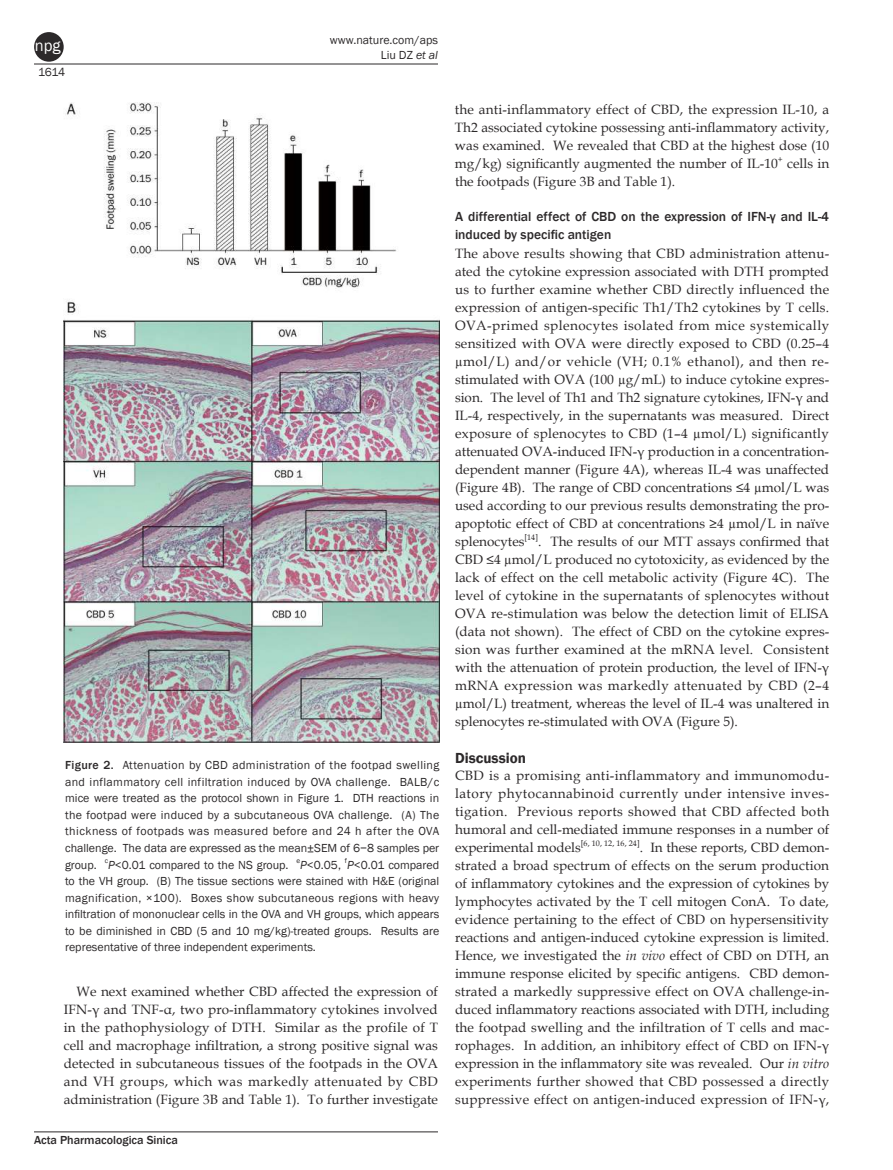
<style>
.page{position:relative;width:893px;height:1170px;background:#fff}
.page>*{position:absolute;margin:0;border:0;box-sizing:border-box;transform-origin:0 0}
.t1{font:16.5px "Franklin Gothic";color:#fff}
.t2{font:600 15px "Franklin Gothic";color:#2c292a}
.t3{font:13.5px/18px "Book Antiqua";color:#2c292a;text-align:justify}
.t4{font:500 13.5px/18px "Franklin Gothic";color:#2c292a}
.t5{font:12px/16.5px "Franklin Gothic";color:#2c292a;text-align:right}
.t6{font:500 12px "Franklin Gothic";color:#2c292a}
.s1{font-style:italic}
.s2{font-weight:500}
</style>
<div class="page">
<hr style="left:34px;top:64px;width:404px;height:1px;background:#2c292a">
<hr style="left:34px;top:1131px;width:404px;height:1px;background:#2c292a">
<div style="left:34px;top:32px;width:30px;height:30px;background:#2c292a;border-radius:50%"></div>
<img style="left:64px;top:102px;width:375px;height:640px">
<p class="t1" style="left:35px;top:39px;width:27px">npg</p>
<p class="t5" style="left:38px;top:64px;width:28px">1614</p>
<p class="t5" style="left:330px;top:33px;width:110px;line-height:15px">www.nature.com/aps<br>Liu DZ <span class="s1">et al</span></p>
<p class="t5" style="left:65px;top:757px;width:376px;text-align:justify"><span class="s2">Figure 2.</span> Attenuation by CBD administration of the footpad swelling and inflammatory cell infiltration induced by OVA challenge. BALB/c mice were treated as the protocol shown in Figure 1. DTH reactions in the footpad were induced by a subcutaneous OVA challenge. (A) The thickness of footpads was measured before and 24 h after the OVA challenge. The data are expressed as the mean±SEM of 6−8 samples per group. <sup>c</sup><span class="s1">P</span>&lt;0.01 compared to the NS group. <sup>e</sup><span class="s1">P</span>&lt;0.05, <sup>f</sup><span class="s1">P</span>&lt;0.01 compared to the VH group. (B) The tissue sections were stained with H&amp;E (original magnification, ×100). Boxes show subcutaneous regions with heavy infiltration of mononuclear cells in the OVA and VH groups, which appears to be diminished in CBD (5 and 10 mg/kg)-treated groups. Results are representative of three independent experiments.</p>
<p class="t3" style="left:64px;top:982px;width:376px;text-indent:13px">We next examined whether CBD affected the expression of IFN-γ and TNF-α, two pro-inflammatory cytokines involved in the pathophysiology of DTH. Similar as the profile of T cell and macrophage infiltration, a strong positive signal was detected in subcutaneous tissues of the footpads in the OVA and VH groups, which was markedly attenuated by CBD administration (Figure 3B and Table 1). To further investigate</p>
<p class="t6" style="left:34px;top:1134px;width:145px">Acta Pharmacologica Sinica</p>
<p class="t3" style="left:455px;top:100px;width:376px">the anti-inflammatory effect of CBD, the expression IL-10, a Th2 associated cytokine possessing anti-inflammatory activity, was examined. We revealed that CBD at the highest dose (10 mg/kg) significantly augmented the number of IL-10<sup>+</sup> cells in the footpads (Figure 3B and Table 1).</p>
<p class="t4" style="left:455px;top:208px;width:376px">A differential effect of CBD on the expression of IFN-γ and IL-4 induced by specific antigen</p>
<p class="t3" style="left:455px;top:245px;width:376px">The above results showing that CBD administration attenu&shy;ated the cytokine expression associated with DTH prompted us to further examine whether CBD directly influenced the expression of antigen-specific Th1/Th2 cytokines by T cells.<br>OVA-primed splenocytes isolated from mice systemically sensitized with OVA were directly exposed to CBD (0.25–4 µmol/L) and/or vehicle (VH; 0.1% ethanol), and then re&shy;stimulated with OVA (100 µg/mL) to induce cytokine expres&shy;sion. The level of Th1 and Th2 signature cytokines, IFN-γ and IL-4, respectively, in the supernatants was measured. Direct exposure of splenocytes to CBD (1–4 µmol/L) significantly attenuated OVA-induced IFN-γ production in a concentration&shy;dependent manner (Figure 4A), whereas IL-4 was unaffected (Figure 4B). The range of CBD concentrations ≤4 µmol/L was used according to our previous results demonstrating the pro&shy;apoptotic effect of CBD at concentrations ≥4 µmol/L in naïve splenocytes<sup>[14]</sup>. The results of our MTT assays confirmed that CBD ≤4 µmol/L produced no cytotoxicity, as evidenced by the lack of effect on the cell metabolic activity (Figure 4C). The level of cytokine in the supernatants of splenocytes without OVA re-stimulation was below the detection limit of ELISA (data not shown). The effect of CBD on the cytokine expres&shy;sion was further examined at the mRNA level. Consistent with the attenuation of protein production, the level of IFN-γ mRNA expression was markedly attenuated by CBD (2–4 µmol/L) treatment, whereas the level of IL-4 was unaltered in splenocytes re-stimulated with OVA (Figure 5).</p>
<p class="t2" style="left:455px;top:751px;width:73px">Discussion</p>
<p class="t3" style="left:455px;top:767px;width:376px">CBD is a promising anti-inflammatory and immunomodu&shy;latory phytocannabinoid currently under intensive inves&shy;tigation. Previous reports showed that CBD affected both humoral and cell-mediated immune responses in a number of experimental models<sup>[6,</sup> <sup>10,</sup> <sup>12,</sup> <sup>16,</sup> <sup>24]</sup>. In these reports, CBD demon&shy;strated a broad spectrum of effects on the serum production of inflammatory cytokines and the expression of cytokines by lymphocytes activated by the T cell mitogen ConA. To date, evidence pertaining to the effect of CBD on hypersensitivity reactions and antigen-induced cytokine expression is limited.<br>Hence, we investigated the <span class="s1">in vivo</span> effect of CBD on DTH, an immune response elicited by specific antigens. CBD demon&shy;strated a markedly suppressive effect on OVA challenge-in&shy;duced inflammatory reactions associated with DTH, including the footpad swelling and the infiltration of T cells and mac&shy;rophages. In addition, an inhibitory effect of CBD on IFN-γ expression in the inflammatory site was revealed. Our <span class="s1">in vitro </span>experiments further showed that CBD possessed a directly suppressive effect on antigen-induced expression of IFN-γ,</p>
</div>
